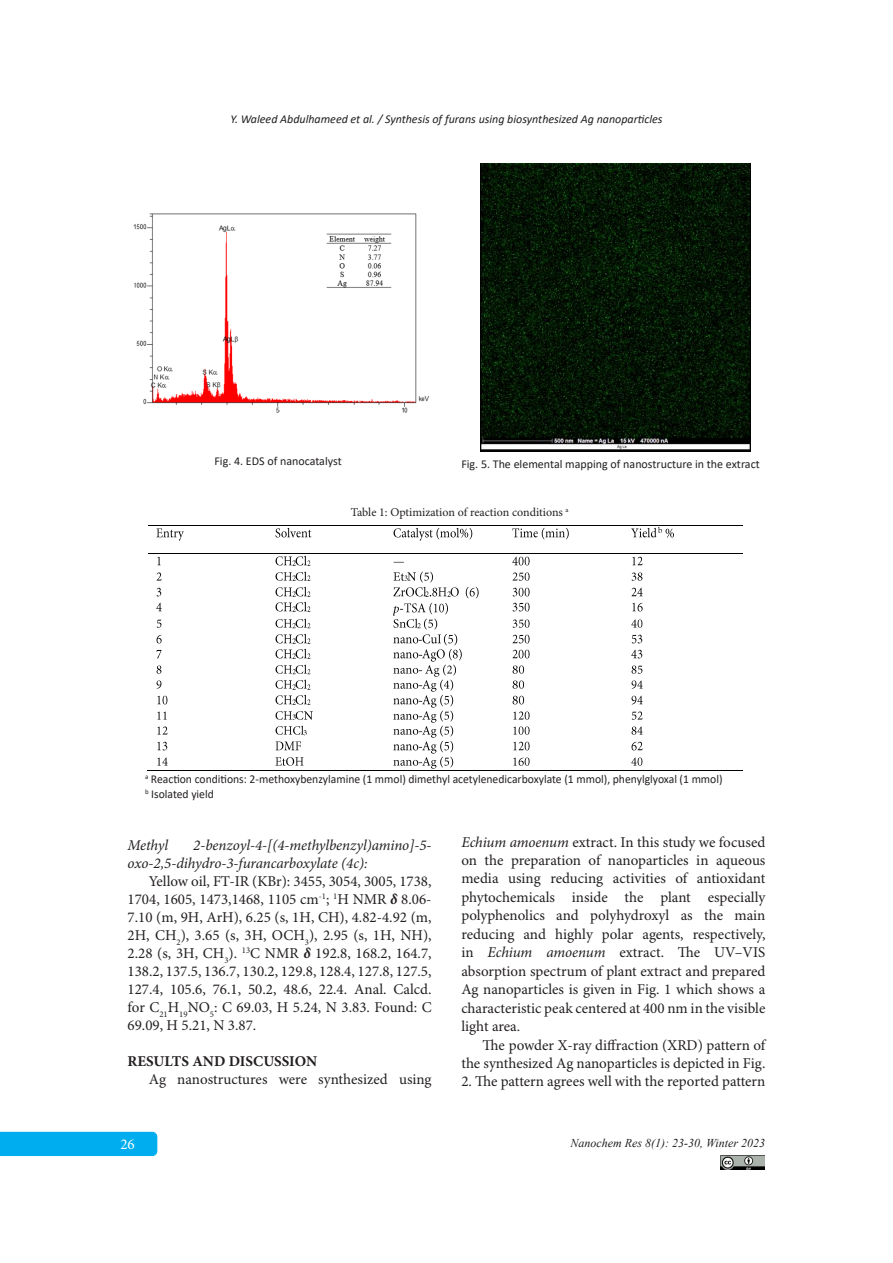
<style>
.page{position:relative;width:893px;height:1263px;background:#fff}
.page>*{position:absolute;margin:0;border:0;box-sizing:border-box;transform-origin:0 0}
.t1{font:15px/18.5px "Minion Pro";color:#231f20;text-align:justify}
.t2{font:italic 15px/18px "Minion Pro";letter-spacing:-.005em;color:#231f20}
.t3{font:700 15px "Minion Pro";color:#231f20}
.t4{font:15px "Minion Pro";color:#fff}
.t5{font:12px "Calibri";color:#231f20}
.t6{font:italic 12px "Calibri";color:#231f20}
.t7{font:12px "Minion Pro";color:#231f20}
.t8{font:italic 12px "Times New Roman";color:#231f20}
.s1{font-weight:700;font-style:italic}
.s2{font-style:italic}
</style>
<div class="page">
<div style="left:0;top:1132px;width:157px;height:24px;background:#00aeef"></div>
<img style="left:720px;top:1155px;width:44px;height:15px">
<img style="left:133px;top:214px;width:296px;height:199px">
<img style="left:480px;top:164px;width:271px;height:288px">
<img style="left:156px;top:528px;width:28px;height:13px">
<img style="left:275px;top:528px;width:37px;height:10px">
<img style="left:394px;top:527px;width:79px;height:14px">
<img style="left:513px;top:527px;width:56px;height:13px">
<img style="left:632px;top:527px;width:27px;height:11px">
<svg style="left:659px;top:527px;width:4px;height:6px"></svg>
<img style="left:665px;top:528px;width:9px;height:10px">
<hr style="left:148px;top:525px;width:119px;height:1px;background:#000">
<hr style="left:268px;top:525px;width:118px;height:1px;background:#000">
<hr style="left:387px;top:525px;width:118px;height:1px;background:#000">
<hr style="left:505px;top:525px;width:118px;height:1px;background:#000">
<hr style="left:624px;top:525px;width:118px;height:1px;background:#000">
<img style="left:156px;top:556px;width:6px;height:103px">
<img style="left:275px;top:556px;width:17px;height:103px">
<svg style="left:292px;top:559px;width:4px;height:7px"></svg>
<img style="left:296px;top:555px;width:11px;height:104px">
<svg style="left:307px;top:560px;width:4px;height:6px"></svg>
<img style="left:394px;top:561px;width:10px;height:2px">
<img style="left:513px;top:556px;width:17px;height:103px">
<img style="left:632px;top:556px;width:11px;height:103px">
<hr style="left:148px;top:553px;width:119px;height:1px;background:#000">
<hr style="left:268px;top:553px;width:118px;height:1px;background:#000">
<hr style="left:387px;top:553px;width:118px;height:1px;background:#000">
<hr style="left:505px;top:553px;width:118px;height:1px;background:#000">
<hr style="left:624px;top:553px;width:118px;height:1px;background:#000">
<img style="left:394px;top:572px;width:14px;height:9px">
<svg style="left:404px;top:574px;width:4px;height:7px"></svg>
<img style="left:408px;top:571px;width:25px;height:12px">
<svg style="left:292px;top:574px;width:8px;height:25px"></svg>
<svg style="left:307px;top:575px;width:4px;height:22px"></svg>
<img style="left:394px;top:586px;width:32px;height:11px">
<svg style="left:426px;top:591px;width:3px;height:6px"></svg>
<img style="left:429px;top:587px;width:18px;height:10px">
<svg style="left:447px;top:590px;width:4px;height:7px"></svg>
<img style="left:451px;top:586px;width:28px;height:13px">
<svg style="left:292px;top:605px;width:8px;height:9px"></svg>
<svg style="left:307px;top:606px;width:4px;height:6px"></svg>
<img style="left:394px;top:606px;width:6px;height:10px">
<img style="left:404px;top:602px;width:44px;height:13px">
<img style="left:394px;top:618px;width:44px;height:12px">
<svg style="left:417px;top:621px;width:7px;height:9px"></svg>
<svg style="left:292px;top:621px;width:8px;height:25px"></svg>
<svg style="left:307px;top:623px;width:4px;height:21px"></svg>
<img style="left:394px;top:637px;width:25px;height:129px">
<img style="left:419px;top:637px;width:7px;height:129px">
<img style="left:423px;top:634px;width:18px;height:13px">
<img style="left:444px;top:633px;width:14px;height:13px">
<svg style="left:292px;top:652px;width:8px;height:7px"></svg>
<svg style="left:307px;top:653px;width:4px;height:6px"></svg>
<img style="left:423px;top:647px;width:39px;height:15px">
<img style="left:156px;top:665px;width:6px;height:24px">
<img style="left:275px;top:665px;width:17px;height:55px">
<img style="left:296px;top:664px;width:11px;height:41px">
<img style="left:426px;top:664px;width:30px;height:13px">
<img style="left:513px;top:665px;width:12px;height:40px">
<img style="left:632px;top:665px;width:11px;height:101px">
<svg style="left:292px;top:667px;width:8px;height:25px"></svg>
<svg style="left:307px;top:669px;width:4px;height:21px"></svg>
<img style="left:423px;top:678px;width:31px;height:91px">
<img style="left:157px;top:695px;width:11px;height:71px">
<svg style="left:292px;top:698px;width:8px;height:7px"></svg>
<svg style="left:307px;top:699px;width:4px;height:6px"></svg>
<img style="left:296px;top:711px;width:17px;height:9px">
<img style="left:513px;top:711px;width:17px;height:55px">
<img style="left:275px;top:726px;width:26px;height:25px">
<svg style="left:292px;top:713px;width:18px;height:25px"></svg>
<img style="left:275px;top:757px;width:29px;height:9px">
<hr style="left:147px;top:770px;width:120px;height:1px;background:#000">
<hr style="left:267px;top:770px;width:119px;height:1px;background:#000">
<hr style="left:385px;top:770px;width:120px;height:1px;background:#000">
<hr style="left:504px;top:770px;width:119px;height:1px;background:#000">
<hr style="left:623px;top:770px;width:119px;height:1px;background:#000">
<p class="t6" style="left:230px;top:111px;width:434px">Y. Waleed Abdulhameed et al. / Synthesis of furans using biosynthesized Ag nanoparticles</p>
<p class="t5" style="left:214px;top:452px;width:129px">Fig. 4. EDS of nanocatalyst</p>
<p class="t5" style="left:461px;top:456px;width:300px">Fig. 5. The elemental mapping of nanostructure in the extract</p>
<p class="t7" style="left:351px;top:505px;width:219px">Table 1: Optimization of reaction conditions <sup>a</sup></p>
<p class="t5" style="left:145px;top:771px;width:579px"><sup>a</sup> Reaction conditions: 2-methoxybenzylamine (1 mmol) dimethyl acetylenedicarboxylate (1 mmol), phenylglyoxal (1 mmol)</p>
<p class="t5" style="left:145px;top:785px;width:70px"><sup>b</sup> Isolated yield</p>
<p class="t2" style="left:128px;top:836px;width:42px">Methyl</p>
<p class="t2" style="left:128px;top:836px;width:306px;text-indent:66px">2-benzoyl-4-[(4-methylbenzyl)amino]-5- oxo-2,5-dihydro-3-furancarboxylate (4c):</p>
<p class="t1" style="left:128px;top:872px;width:306px;line-height:18px;text-indent:21px">Yellow oil, FT-IR (KBr): 3455, 3054, 3005, 1738, 1704, 1605, 1473,1468, 1105 cm<sup>-1</sup>; <sup>1</sup>H NMR <span class="s1">δ</span> 8.06- 7.10 (m, 9H, ArH), 6.25 (s, 1H, CH), 4.82-4.92 (m, 2H, CH<sub>2</sub>), 3.65 (s, 3H, OCH<sub>3</sub>), 2.95 (s, 1H, NH), 2.28 (s, 3H, CH<sub>3</sub>). <sup>13</sup>C NMR <span class="s1">δ</span> 192.8, 168.2, 164.7, 138.2, 137.5, 136.7, 130.2, 129.8, 128.4, 127.8, 127.5, 127.4, 105.6, 76.1, 50.2, 48.6, 22.4. Anal. Calcd. for C<sub>21</sub>H<sub>19</sub>NO<sub>5</sub>: C 69.03, H 5.24, N 3.83. Found: C 69.09, H 5.21, N 3.87.</p>
<p class="t3" style="left:128px;top:1050px;width:191px">RESULTS AND DISCUSSION</p>
<p class="t1" style="left:149px;top:1071px;width:284px">Ag nanostructures were synthesized using</p>
<p class="t1" style="left:461px;top:833px;width:306px"><span class="s2">Echium amoenum</span> extract. In this study we focused on the preparation of nanoparticles in aqueous media using reducing activities of antioxidant phytochemicals inside the plant especially polyphenolics and polyhydroxyl as the main reducing and highly polar agents, respectively, in <span class="s2">Echium amoenum</span> extract. The UV–VIS absorption spectrum of plant extract and prepared Ag nanoparticles is given in Fig. 1 which shows a characteristic peak centered at 400 nm in the visible light area.</p>
<p class="t1" style="left:461px;top:1036px;width:306px;text-align:right">The powder X-ray diffraction (XRD) pattern of the synthesized Ag nanoparticles is depicted in Fig.</p>
<p class="t1" style="left:461px;top:1073px;width:306px">2. The pattern agrees well with the reported pattern</p>
<p class="t4" style="left:120px;top:1135px;width:16px">26</p>
<p class="t8" style="left:571px;top:1135px;width:196px">Nanochem Res 8(1): 23-30, Winter 2023</p>
</div>
